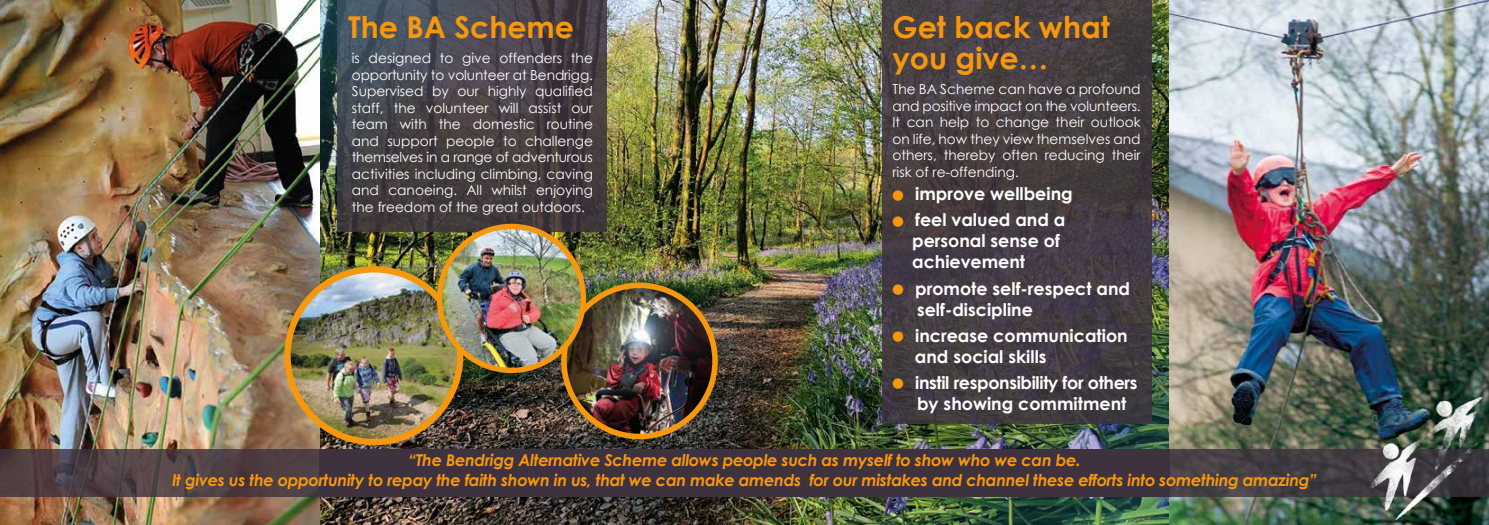
<style>
.page{position:relative;width:1489px;height:525px;background:#fff}
.page>*{position:absolute;margin:0;border:0;box-sizing:border-box;transform-origin:0 0}
.t1{font:700 30px/31.2px "Century Gothic";color:#f6980e}
.t2{font:700 17.5px/21px "Century Gothic";color:#fff}
.t3{font:700 17.5px/21px "Century Gothic";letter-spacing:-.02em;color:#fff}
.t4{font:italic 700 16.25px/19.5px "Century Gothic";letter-spacing:-.02em;color:#f6980e;text-align:center}
.t5{font:13.75px/16.5px "Century Gothic";color:#fff;text-align:justify}
.s1{color:#f6980e}
</style>
<div class="page">
<img style="left:0;top:0;width:1488px;height:524px">
<img style="left:320px;top:0;width:561px;height:270px">
<img style="left:405px;top:99px;width:764px;height:425px">
<svg style="left:1169px;top:448px;width:319px;height:48px;background:#443e43"></svg>
<svg style="left:0;top:448px;width:319px;height:48px;background:#514144"></svg>
<img style="left:564px;top:285px;width:151px;height:151px;border-radius:76px">
<div style="left:561px;top:282px;width:156px;height:157px;border:6px solid #f6980e;border-radius:50%"></div>
<img style="left:287px;top:270px;width:173px;height:171px">
<div style="left:284px;top:266px;width:179px;height:179px;border:6px solid #f6980e;border-radius:50%"></div>
<img style="left:439px;top:226px;width:144px;height:142px">
<div style="left:437px;top:224px;width:149px;height:149px;border:5px solid #f6980e;border-radius:50%"></div>
<div style="left:319px;top:448px;width:850px;height:48px;background:#3d323e"></div>
<img style="left:1365px;top:393px;width:121px;height:129px">
<svg style="left:881px;top:0;width:270px;height:423px;background:#443c41"></svg>
<h1 class="t1" style="left:348px;top:10px;width:227px">The BA Scheme</h1>
<p class="t5" style="left:352px;top:50px;width:242px">is designed to give offenders the opportunity to volunteer at Bendrigg.<br>Supervised by our highly qualified staff, the volunteer will assist our team with the domestic routine and support people to challenge themselves in a range of adventurous activities including climbing, caving and canoeing. All whilst enjoying the freedom of the great outdoors.</p>
<h1 class="t1" style="left:892px;top:10px;width:219px">Get back what you give…</h1>
<p class="t5" style="left:892px;top:81px;width:250px">The BA Scheme can have a profound and positive impact on the volunteers.<br>It can help to change their outlook on life, how they view themselves and others, thereby often reducing their risk of re-offending.</p>
<p class="t2" style="left:892px;top:183px;width:182px"><span class="s1">●</span> improve wellbeing</p>
<p class="t2" style="left:912px;top:209px;width:155px;text-indent:-20px"><span class="s1">●</span> feel valued and a personal sense of achievement</p>
<p class="t2" style="left:917px;top:277px;width:215px;text-indent:-25px"><span class="s1">●</span> promote self-respect and self-discipline</p>
<p class="t2" style="left:914px;top:324px;width:214px;text-indent:-22px"><span class="s1">●</span> increase communication and social skills</p>
<p class="t3" style="left:917px;top:371px;width:222px;text-indent:-25px"><span class="s1">●</span> instil responsibility for others by showing commitment</p>
<p class="t4" style="left:172px;top:450px;width:1146px">“The Bendrigg Alternative Scheme allows people such as myself to show who we can be.<br>It gives us the opportunity to repay the faith shown in us, that we can make amends for our mistakes and channel these efforts into something amazing”</p>
</div>
